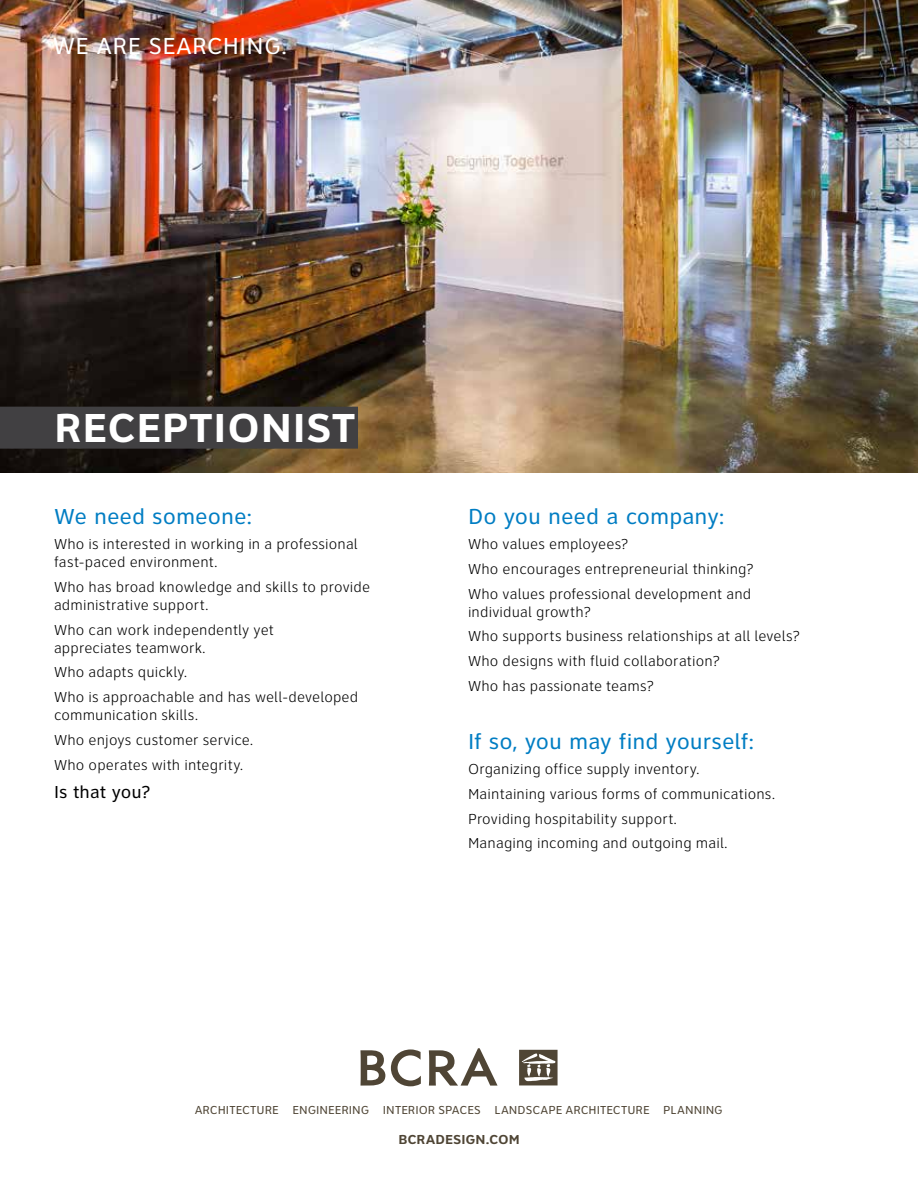
<style>
.page{position:relative;width:918px;height:1188px;background:#fff}
.page>*{position:absolute;margin:0;border:0;box-sizing:border-box;transform-origin:0 0}
.t1{font:700 42px "Clearview Text";letter-spacing:.015em;color:#fff}
.t2{font:24px "Clearview Text";letter-spacing:.015em;color:#fff}
.t3{font:22.5px "Clearview Text";color:#007dc3}
.t4{font:18px "Clearview Text";color:#000}
.t5{font:300 15px/24.8px "Clearview Text";letter-spacing:.01em;color:#000}
.t6{font:700 13.5px "Clearview Text";letter-spacing:-.005em;color:#4f4535}
.t7{font:12px "Clearview Text";color:#4f4535}
</style>
<div class="page">
<svg style="left:360px;top:1050px;width:25px;height:36px"></svg>
<svg style="left:429px;top:1048px;width:69px;height:38px"></svg>
<svg style="left:391px;top:1049px;width:30px;height:37px"></svg>
<svg style="left:519px;top:1050px;width:39px;height:35px"></svg>
<img style="left:0;top:1px;width:918px;height:471px">
<div style="left:0;top:407px;width:358px;height:42px;background:#414042"></div>
<h2 class="t2" style="left:53px;top:32px;width:236px">WE ARE SEARCHING.</h2>
<h1 class="t1" style="left:54px;top:404px;width:303px">RECEPTIONIST</h1>
<h3 class="t3" style="left:54px;top:504px;width:199px">We need someone:</h3>
<p class="t5" style="left:54px;top:535px;width:305px;line-height:18px">Who is interested in working in a professional fast-paced environment.</p>
<p class="t5" style="left:54px;top:578px;width:318px;line-height:18px">Who has broad knowledge and skills to provide administrative support.</p>
<p class="t5" style="left:54px;top:621px;width:221px;line-height:18px">Who can work independently yet appreciates teamwork.</p>
<p class="t5" style="left:54px;top:660px;width:306px">Who adapts quickly.<br>Who is approachable and has well-developed</p>
<p class="t5" style="left:54px;top:703px;width:201px">communication skills.<br>Who enjoys customer service.<br>Who operates with integrity.</p>
<p class="t4" style="left:54px;top:782px;width:98px">Is that you?</p>
<h3 class="t3" style="left:468px;top:504px;width:258px">Do you need a company:</h3>
<p class="t5" style="left:468px;top:532px;width:287px">Who values employees?<br>Who encourages entrepreneurial thinking?<br>Who values professional development and</p>
<p class="t5" style="left:468px;top:599px;width:334px">individual growth?<br>Who supports business relationships at all levels?<br>Who designs with fluid collaboration?<br>Who has passionate teams?</p>
<h3 class="t3" style="left:468px;top:729px;width:287px">If so, you may find yourself:</h3>
<p class="t5" style="left:468px;top:757px;width:308px">Organizing office supply inventory.<br>Maintaining various forms of communications.<br>Providing hospitability support.<br>Managing incoming and outgoing mail.</p>
<p class="t7" style="left:195px;top:1103px;width:530px">ARCHITECTURE ENGINEERING INTERIOR SPACES LANDSCAPE ARCHITECTURE PLANNING</p>
<p class="t6" style="left:398px;top:1132px;width:123px">BCRADESIGN.COM</p>
</div>
